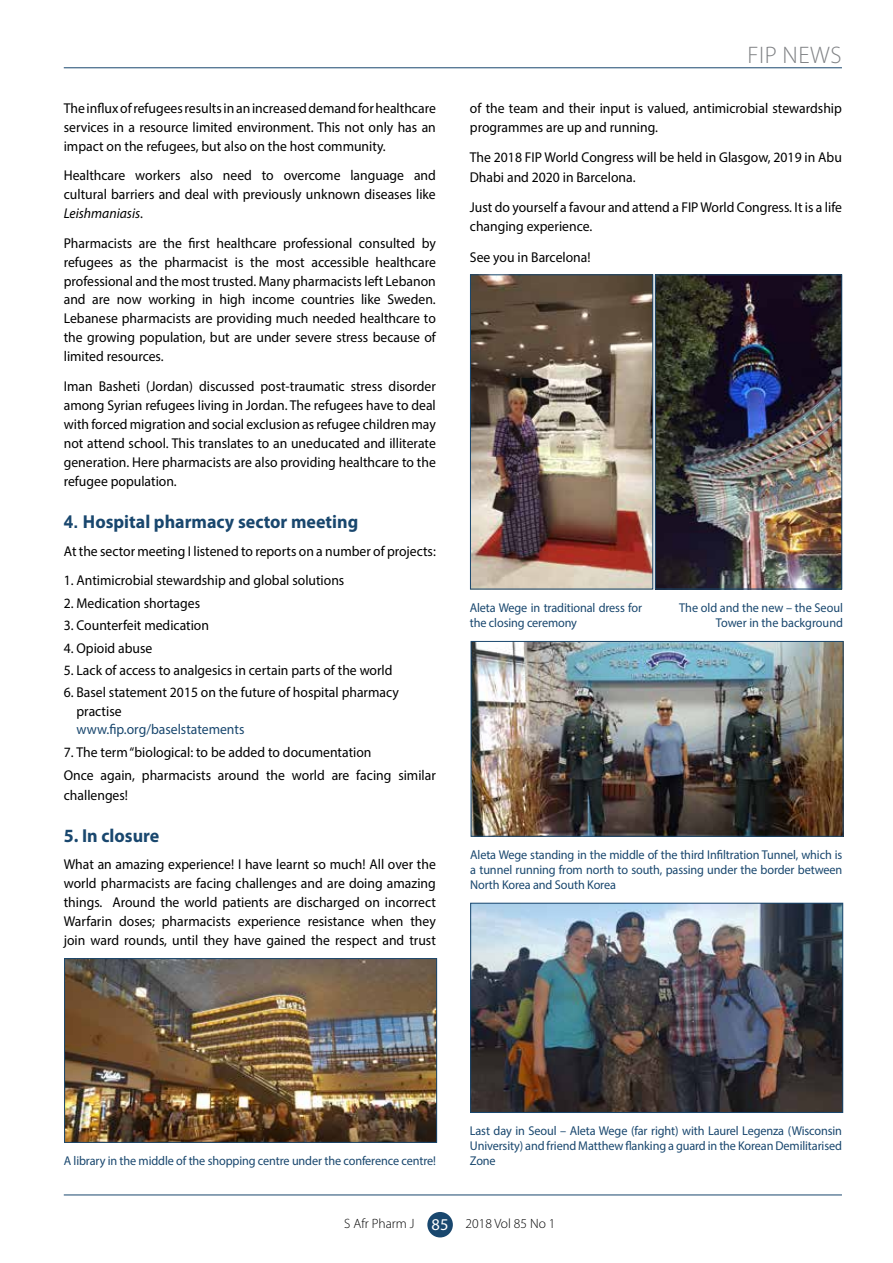
<style>
.page{position:relative;width:893px;height:1263px;background:#fff}
.page>*{position:absolute;margin:0;border:0;box-sizing:border-box;transform-origin:0 0}
.t1{font:300 24px "Myriad Pro";letter-spacing:.02em;color:#808285}
.t2{font:700 18.75px "Myriad Pro";color:#19476e;scale:.96 1}
.t3{font:14.25px/18.9px "Myriad Pro";color:#000;text-align:justify;scale:.96 1}
.t4{font:14.25px "Myriad Pro";color:#19476e;scale:.96 1}
.t5{font:300 13.5px "Myriad Pro";color:#000}
.t6{font:12.75px/15px "Myriad Pro";letter-spacing:-.01em;color:#19476e;text-align:justify;scale:.96 1}
.s1{font-style:italic}
.s2{font-family:"Arial";font-size:18px}
.s3{font-weight:400;font-size:16.5px;color:#fff}
</style>
<div class="page">
<hr style="left:64px;top:1194px;width:778px;height:1px;background:#19476e">
<div style="left:427px;top:1212px;width:26px;height:25px;background:#19476e;border-radius:50%"></div>
<hr style="left:64px;top:67px;width:778px;height:1px;background:#19476e">
<img style="left:66px;top:960px;width:369px;height:181px">
<div style="left:64px;top:958px;width:373px;height:185px;border:1px solid #19476e"></div>
<img style="left:473px;top:643px;width:368px;height:192px">
<div style="left:471px;top:641px;width:372px;height:196px;border:1px solid #19476e"></div>
<img style="left:472px;top:905px;width:369px;height:206px">
<div style="left:470px;top:903px;width:373px;height:210px;border:1px solid #19476e"></div>
<img style="left:472px;top:277px;width:179px;height:310px">
<div style="left:470px;top:275px;width:183px;height:314px;border:1px solid #19476e"></div>
<img style="left:657px;top:277px;width:183px;height:310px">
<div style="left:655px;top:275px;width:187px;height:314px;border:1px solid #19476e"></div>
<p class="t3" style="left:64px;top:98px;width:389px">The influx of refugees results in an increased demand for healthcare services in a resource limited environment. This not only has an impact on the refugees, but also on the host community.</p>
<p class="t3" style="left:64px;top:166px;width:389px">Healthcare workers also need to overcome language and cultural barriers and deal with previously unknown diseases like <span class="s1">Leishmaniasis</span>.</p>
<p class="t3" style="left:64px;top:233px;width:389px">Pharmacists are the first healthcare professional consulted by refugees as the pharmacist is the most accessible healthcare professional and the most trusted. Many pharmacists left Lebanon and are now working in high income countries like Sweden.<br>Lebanese pharmacists are providing much needed healthcare to the growing population, but are under severe stress because of limited resources.</p>
<p class="t3" style="left:64px;top:376px;width:389px">Iman Basheti (Jordan) discussed post-traumatic stress disorder among Syrian refugees living in Jordan. The refugees have to deal with forced migration and social exclusion as refugee children may not attend school. This translates to an uneducated and illiterate generation. Here pharmacists are also providing healthcare to the refugee population.</p>
<h2 class="t2" style="left:64px;top:510px;width:308px"><span class="s2">4.</span> Hospital pharmacy sector meeting</h2>
<p class="t3" style="left:64px;top:541px;width:389px">At the sector meeting I listened to reports on a number of projects:</p>
<p class="t3" style="left:64px;top:571px;width:294px">1. Antimicrobial stewardship and global solutions</p>
<p class="t3" style="left:64px;top:593px;width:144px">2. Medication shortages</p>
<p class="t3" style="left:64px;top:616px;width:153px">3. Counterfeit medication</p>
<p class="t3" style="left:64px;top:638px;width:94px">4. Opioid abuse</p>
<p class="t3" style="left:64px;top:660px;width:344px">5. Lack of access to analgesics in certain parts of the world</p>
<p class="t3" style="left:77px;top:683px;width:337px;line-height:18.1px;text-indent:-13px">6. Basel statement 2015 on the future of hospital pharmacy practise</p>
<p class="t4" style="left:77px;top:720px;width:176px">www.fip.org/baselstatements</p>
<p class="t3" style="left:64px;top:740px;width:389px;line-height:23.2px">7. The term “biological: to be added to documentation<br>Once again, pharmacists around the world are facing similar</p>
<p class="t3" style="left:64px;top:785px;width:68px">challenges!</p>
<h2 class="t2" style="left:64px;top:823px;width:101px">5. In closure</h2>
<p class="t3" style="left:64px;top:855px;width:389px">What an amazing experience! I have learnt so much! All over the world pharmacists are facing challenges and are doing amazing things. Around the world patients are discharged on incorrect Warfarin doses; pharmacists experience resistance when they join ward rounds, until they have gained the respect and trust</p>
<h1 class="t1" style="left:748px;top:41px;width:96px">FIP NEWS</h1>
<p class="t3" style="left:470px;top:98px;width:389px;line-height:19.5px">of the team and their input is valued, antimicrobial stewardship programmes are up and running.</p>
<p class="t3" style="left:470px;top:148px;width:389px;line-height:19.5px">The 2018 FIP World Congress will be held in Glasgow, 2019 in Abu<br>Dhabi and 2020 in Barcelona.</p>
<p class="t3" style="left:470px;top:197px;width:389px;line-height:19.5px">Just do yourself a favour and attend a FIP World Congress. It is a life changing experience.</p>
<p class="t3" style="left:470px;top:247px;width:127px">See you in Barcelona!</p>
<p class="t6" style="left:470px;top:599px;width:181px">Aleta Wege in traditional dress for the closing ceremony</p>
<p class="t6" style="left:679px;top:599px;width:172px;text-align:right">The old and the new – the Seoul<br>Tower in the background</p>
<p class="t6" style="left:470px;top:847px;width:389px">Aleta Wege standing in the middle of the third Infiltration Tunnel, which is a tunnel running from north to south, passing under the border between North Korea and South Korea</p>
<p class="t6" style="left:64px;top:1153px;width:389px">A library in the middle of the shopping centre under the conference centre!</p>
<p class="t6" style="left:470px;top:1123px;width:389px">Last day in Seoul – Aleta Wege (far right) with Laurel Legenza (Wisconsin University) and friend Matthew flanking a guard in the Korean Demilitarised Zone</p>
<p class="t5" style="left:344px;top:1215px;width:213px">S Afr Pharm J <span class="s3">85</span> 2018 Vol 85 No 1</p>
</div>
